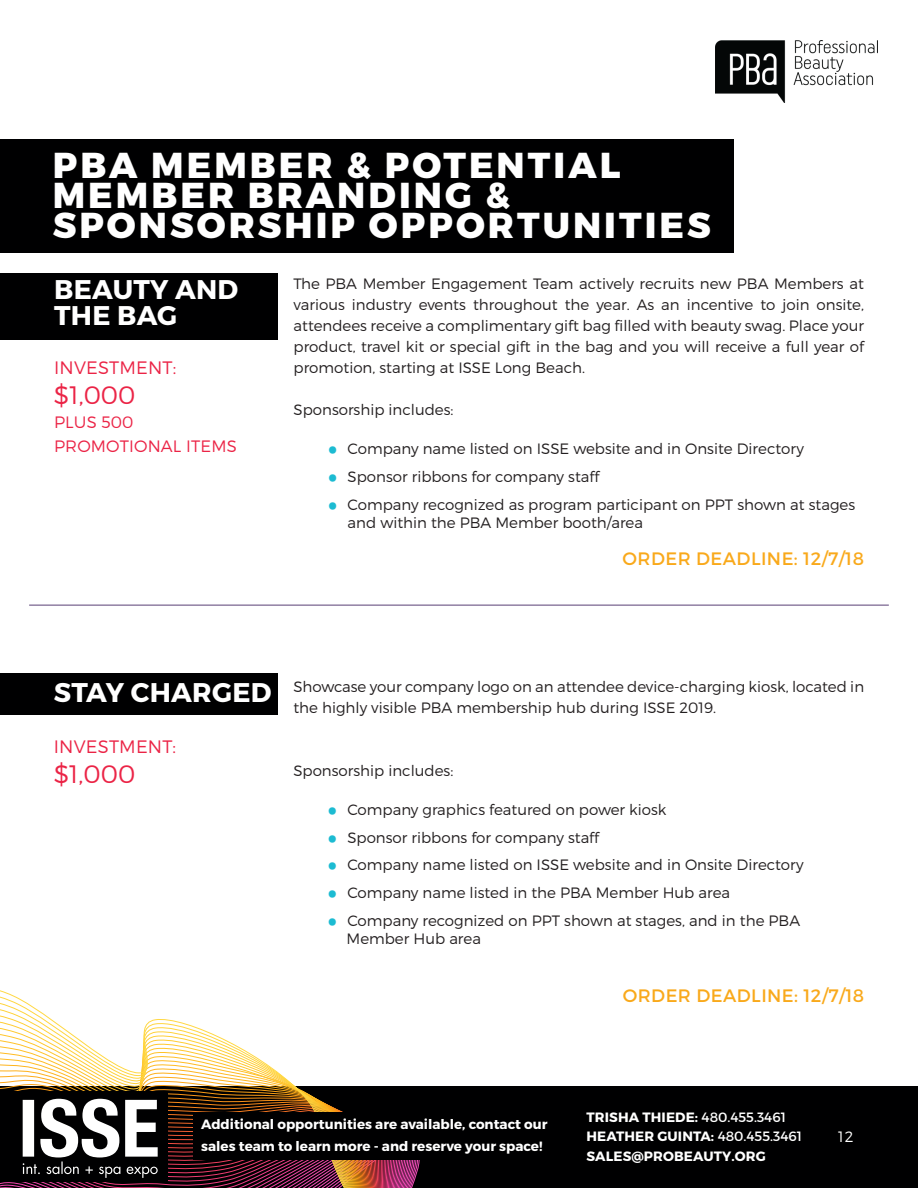
<style>
.page{position:relative;width:918px;height:1188px;background:#fff}
.page>*{position:absolute;margin:0;border:0;box-sizing:border-box;transform-origin:0 0}
.t1{font:800 36px/30px "Montserrat";letter-spacing:.085em;color:#fff}
.Paragraph_Style_1{font:700 27px "Montserrat";letter-spacing:.01em;color:#fff}
.Paragraph_Style_1-2{font:300 25.2px "Montserrat";color:#eb2446}
.t2{font:18px "Montserrat";letter-spacing:.025em;color:#f9a91b}
.Paragraph_Style_1-3{font:300 18px "Montserrat";letter-spacing:.01em;color:#eb2446}
.Paragraph_Style_1-4{font:300 16.5px "Montserrat";letter-spacing:.01em;color:#eb2446}
.t3{font:300 15px/21px "Montserrat";color:#231f20}
.t4{font:300 15px "Montserrat";color:#fff}
.t5{font:700 13.5px/19.5px "Montserrat";color:#fff}
.s1{font-weight:400;font-size:37.5px;color:#1cbbd2}
.s2{font-weight:400}
</style>
<div class="page">
<img style="left:716px;top:41px;width:162px;height:61px">
<div style="left:0;top:1086px;width:918px;height:102px;background:#000001"></div>
<svg style="left:0;top:990px;width:309px;height:104px"></svg>
<div style="left:0;top:1091px;width:167px;height:91px;background:#000001"></div>
<svg style="left:0;top:1094px;width:420px;height:94px"></svg>
<div style="left:0;top:673px;width:277px;height:41px;background:#000001"></div>
<div style="left:0;top:273px;width:277px;height:67px;background:#000001"></div>
<hr style="left:29px;top:605px;width:860px;height:1px;background:#583e74">
<div style="left:0;top:139px;width:733px;height:113px;background:#000001"></div>
<p class="t1" style="left:53px;top:151px;width:660px">PBA MEMBER &amp; POTENTIAL<br>MEMBER BRANDING &amp;<br>SPONSORSHIP OPPORTUNITIES</p>
<p class="Paragraph_Style_1" style="left:54px;top:273px;width:186px">BEAUTY AND</p>
<p class="Paragraph_Style_1" style="left:54px;top:298px;width:125px">THE BAG</p>
<p class="Paragraph_Style_1-3" style="left:54px;top:356px;width:124px">INVESTMENT:</p>
<p class="Paragraph_Style_1-2" style="left:54px;top:379px;width:83px">$1,000</p>
<p class="Paragraph_Style_1-4" style="left:54px;top:412px;width:81px">PLUS 500</p>
<p class="Paragraph_Style_1-4" style="left:54px;top:436px;width:184px">PROMOTIONAL ITEMS</p>
<p class="t3" style="left:294px;top:273px;width:572px;text-align:justify">The PBA Member Engagement Team actively recruits new PBA Members at various industry events throughout the year. As an incentive to join onsite, attendees receive a complimentary gift bag filled with beauty swag. Place your product, travel kit or special gift in the bag and you will receive a full year of promotion, starting at ISSE Long Beach.</p>
<p class="t3" style="left:294px;top:399px;width:161px">Sponsorship includes:</p>
<p class="t3" style="left:327px;top:438px;width:478px"><span class="s1">•</span> Company name listed on ISSE website and in Onsite Directory</p>
<p class="t3" style="left:327px;top:466px;width:274px"><span class="s1">•</span> Sponsor ribbons for company staff</p>
<p class="t3" style="left:348px;top:495px;width:509px;line-height:18px;text-indent:-20px"><span class="s1">•</span> Company recognized as program participant on PPT shown at stages and within the PBA Member booth/area</p>
<p class="t2" style="left:623px;top:547px;width:243px">ORDER DEADLINE: 12/7/18</p>
<p class="Paragraph_Style_1" style="left:54px;top:676px;width:219px">STAY CHARGED</p>
<p class="Paragraph_Style_1-3" style="left:54px;top:735px;width:124px">INVESTMENT:</p>
<p class="Paragraph_Style_1-2" style="left:54px;top:758px;width:83px">$1,000</p>
<p class="t3" style="left:293px;top:676px;width:572px">Showcase your company logo on an attendee device-charging kiosk, located in the highly visible PBA membership hub during ISSE 2019.</p>
<p class="t3" style="left:293px;top:760px;width:161px">Sponsorship includes:</p>
<p class="t3" style="left:327px;top:799px;width:341px"><span class="s1">•</span> Company graphics featured on power kiosk</p>
<p class="t3" style="left:327px;top:827px;width:274px"><span class="s1">•</span> Sponsor ribbons for company staff</p>
<p class="t3" style="left:327px;top:854px;width:478px"><span class="s1">•</span> Company name listed on ISSE website and in Onsite Directory</p>
<p class="t3" style="left:327px;top:882px;width:405px"><span class="s1">•</span> Company name listed in the PBA Member Hub area</p>
<p class="t3" style="left:347px;top:911px;width:455px;line-height:18px;text-indent:-19px"><span class="s1">•</span> Company recognized on PPT shown at stages, and in the PBA<br>Member Hub area</p>
<p class="t2" style="left:623px;top:984px;width:243px">ORDER DEADLINE: 12/7/18</p>
<p class="t5" style="left:201px;top:1114px;width:348px;line-height:21.6px">Additional opportunities are available, contact our sales team to learn more - and reserve your space!</p>
<p class="t5" style="left:587px;top:1108px;width:217px">TRISHA THIEDE: <span class="s2">480.455.3461<br></span>HEATHER GUINTA: <span class="s2">480.455.3461<br></span>SALES@PROBEAUTY.ORG</p>
<p class="t4" style="left:838px;top:1127px;width:17px">12</p>
</div>
